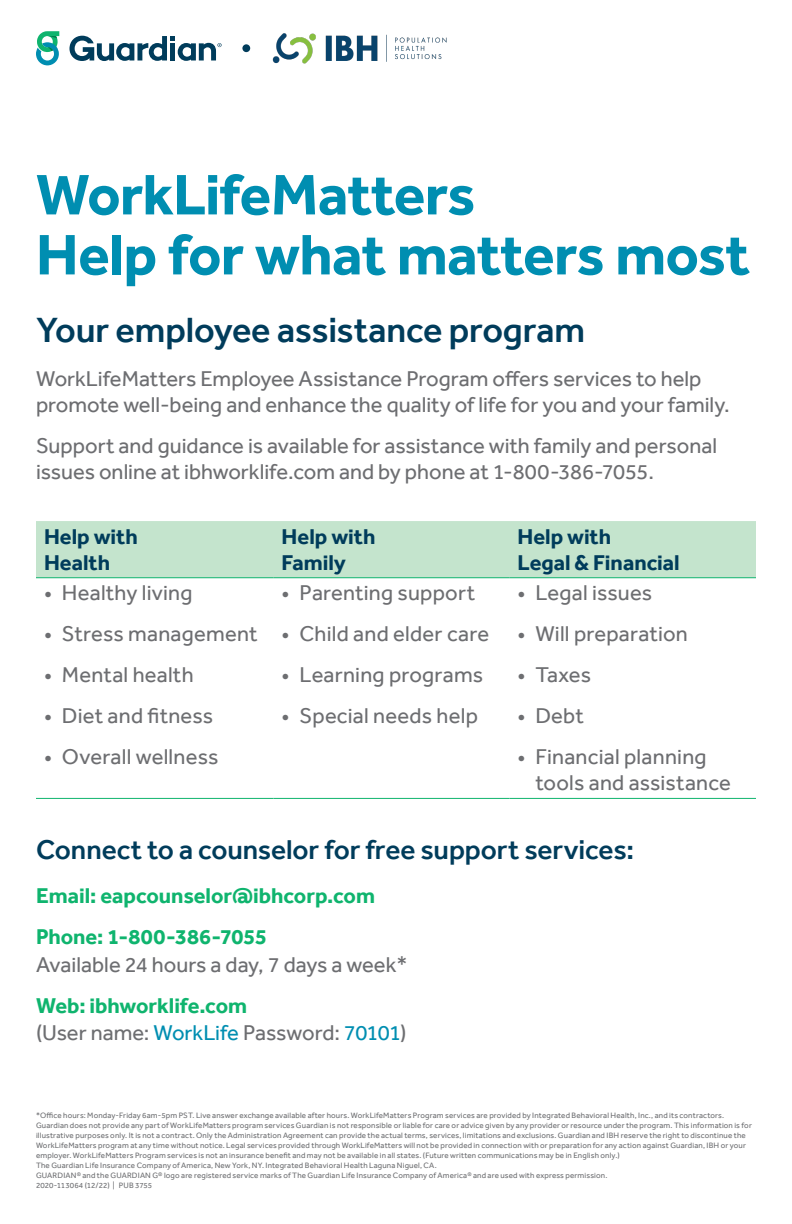
<style>
.page{position:relative;width:792px;height:1224px;background:#fff}
.page>*{position:absolute;margin:0;border:0;box-sizing:border-box;transform-origin:0 0}
.t1{font:700 59px/60px "Effra";letter-spacing:-.015em;color:#008eb1}
.t2{font:500 36px "Effra";letter-spacing:-.005em;color:#003c5b}
.t3{font:500 28px "Effra";letter-spacing:-.005em;color:#003c5b}
.t4{font:22px/26px "Effra";color:#6d6e71}
.t5{font:700 22px/26px "Effra";color:#003c5b}
.t6{font:700 22px/41px "Effra";color:#0fb46e}
.t7{font:8px/10px "Effra";letter-spacing:.02em;color:#6d6e71}
.s1{font-weight:700;color:#0fb46e}
.s2{color:#008eb1}
</style>
<div class="page">
<svg style="left:36px;top:31px;width:23px;height:34px"></svg>
<svg style="left:69px;top:36px;width:153px;height:25px"></svg>
<img style="left:272px;top:33px;width:175px;height:31px">
<div style="left:242px;top:44px;width:8px;height:8px;background:#003c5b;border-radius:50%"></div>
<div style="left:36px;top:521px;width:720px;height:56px;background:#c4e4cd"></div>
<hr style="left:36px;top:798px;width:238px;height:1px;background:#0fb46e">
<hr style="left:274px;top:798px;width:235px;height:1px;background:#0fb46e">
<hr style="left:509px;top:798px;width:247px;height:1px;background:#0fb46e">
<hr style="left:36px;top:577px;width:238px;height:1px;background:#0fb46e">
<hr style="left:274px;top:577px;width:235px;height:1px;background:#0fb46e">
<hr style="left:509px;top:577px;width:247px;height:1px;background:#0fb46e">
<h1 class="t1" style="left:36px;top:164px;width:716px">WorkLifeMatters<br>Help for what matters most</h1>
<h2 class="t2" style="left:36px;top:309px;width:551px">Your employee assistance program</h2>
<h3 class="t4" style="left:36px;top:366px;width:695px">WorkLifeMatters Employee Assistance Program offers services to help promote well-being and enhance the quality of life for you and your family.</h3>
<h3 class="t4" style="left:36px;top:433px;width:683px">Support and guidance is available for assistance with family and personal issues online at ibhworklife.com and by phone at 1-800-386-7055.</h3>
<h3 class="t5" style="left:44px;top:523px;width:95px">Help with<br>Health</h3>
<h3 class="t5" style="left:282px;top:523px;width:95px">Help with<br>Family</h3>
<h3 class="t5" style="left:517px;top:523px;width:164px">Help with<br>Legal &amp; Financial</h3>
<h3 class="t4" style="left:44px;top:580px;width:150px">• Healthy living</h3>
<h3 class="t4" style="left:44px;top:621px;width:215px">• Stress management</h3>
<h3 class="t4" style="left:44px;top:662px;width:151px">• Mental health</h3>
<h3 class="t4" style="left:44px;top:703px;width:171px">• Diet and fitness</h3>
<h3 class="t4" style="left:44px;top:744px;width:176px">• Overall wellness</h3>
<h3 class="t4" style="left:282px;top:580px;width:195px">• Parenting support</h3>
<h3 class="t4" style="left:282px;top:621px;width:209px">• Child and elder care</h3>
<h3 class="t4" style="left:282px;top:662px;width:203px">• Learning programs</h3>
<h3 class="t4" style="left:282px;top:703px;width:198px">• Special needs help</h3>
<h3 class="t4" style="left:517px;top:580px;width:136px">• Legal issues</h3>
<h3 class="t4" style="left:517px;top:621px;width:172px">• Will preparation</h3>
<h3 class="t4" style="left:517px;top:662px;width:75px">• Taxes</h3>
<h3 class="t4" style="left:517px;top:703px;width:68px">• Debt</h3>
<h3 class="t4" style="left:535px;top:744px;width:197px;text-indent:-18px">• Financial planning tools and assistance</h3>
<h3 class="t3" style="left:36px;top:833px;width:600px">Connect to a counselor for free support services:</h3>
<h3 class="t6" style="left:36px;top:875px;width:340px">Email: eapcounselor@ibhcorp.com<br>Phone: 1-800-386-7055</h3>
<h3 class="t4" style="left:36px;top:952px;width:373px">Available 24 hours a day, 7 days a week*</h3>
<h3 class="t4" style="left:36px;top:993px;width:372px"><span class="s1">Web: ibhworklife.com<br></span>(User name: <span class="s2">WorkLife</span> Password: <span class="s2">70101</span>)</h3>
<p class="t7" style="left:36px;top:1110px;width:717px">*Office hours: Monday-Friday 6am-5pm PST. Live answer exchange available after hours. WorkLifeMatters Program services are provided by Integrated Behavioral Health, Inc., and its contractors.<br>Guardian does not provide any part of WorkLifeMatters program services Guardian is not responsible or liable for care or advice given by any provider or resource under the program. This information is for illustrative purposes only. It is not a contract. Only the Administration Agreement can provide the actual terms, services, limitations and exclusions. Guardian and IBH reserve the right to discontinue the WorkLifeMatters program at any time without notice. Legal services provided through WorkLifeMatters will not be provided in connection with or preparation for any action against Guardian, IBH or your employer. WorkLifeMatters Program services is not an insurance benefit and may not be available in all states. (Future written communications may be in English only.)<br>The Guardian Life Insurance Company of America, New York, NY. Integrated Behavioral Health Laguna Niguel, CA.<br>GUARDIAN® and the GUARDIAN G® logo are registered service marks of The Guardian Life Insurance Company of America® and are used with express permission.<br>2020-113064 (12/22) | PUB 3755</p>
</div>
